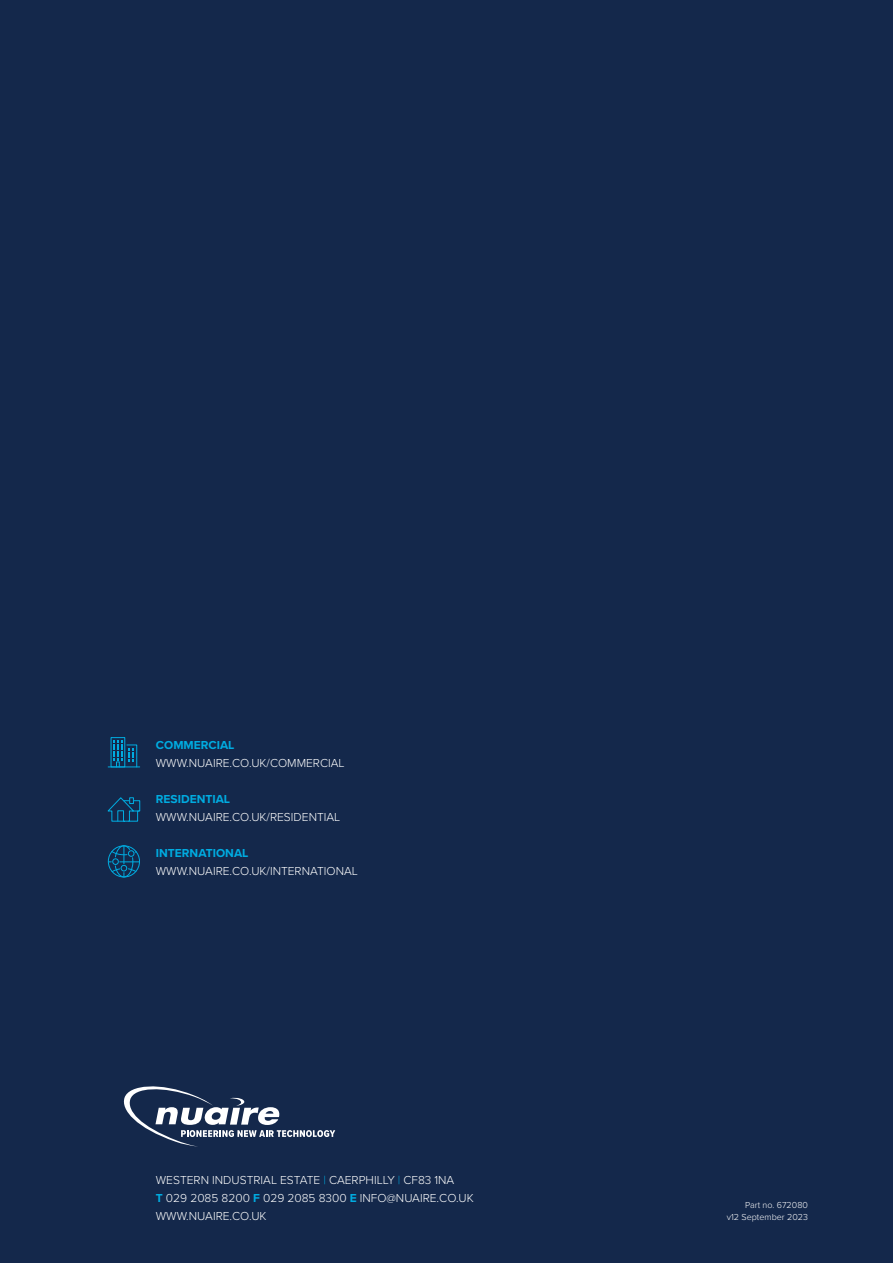
<style>
.page{position:relative;width:893px;height:1263px;background:#14284b}
.page>*{position:absolute;margin:0;border:0;box-sizing:border-box;transform-origin:0 0}
.t1{font:300 12px "Proxima Nova";color:#fff}
.t2{font:700 12px "Proxima Nova";color:#00ace1}
.t3{font:300 9px/12px "Proxima Nova";color:#fff;text-align:right}
.s1{color:#00ace1}
.s2{font-weight:700;color:#00ace1}
</style>
<div class="page">
<svg style="left:123px;top:1086px;width:212px;height:61px"></svg>
<div style="left:111px;top:737px;width:14px;height:30px;border:1px solid #00ace1"></div>
<hr style="left:108px;top:766px;width:32px;height:1px;background:#00ace1">
<svg style="left:113px;top:741px;width:25px;height:26px"></svg>
<div style="left:108px;top:845px;width:32px;height:32px;border:1px solid #00ace1;border-radius:50%"></div>
<svg style="left:109px;top:845px;width:31px;height:33px"></svg>
<svg style="left:107px;top:797px;width:33px;height:25px"></svg>
<p class="t2" style="left:156px;top:736px;width:80px">COMMERCIAL</p>
<p class="t1" style="left:156px;top:754px;width:190px">WWW.NUAIRE.CO.UK/COMMERCIAL</p>
<p class="t2" style="left:156px;top:790px;width:76px">RESIDENTIAL</p>
<p class="t1" style="left:156px;top:808px;width:186px">WWW.NUAIRE.CO.UK/RESIDENTIAL</p>
<p class="t2" style="left:156px;top:844px;width:94px">INTERNATIONAL</p>
<p class="t1" style="left:156px;top:862px;width:203px">WWW.NUAIRE.CO.UK/INTERNATIONAL</p>
<p class="t1" style="left:156px;top:1171px;width:300px">WESTERN INDUSTRIAL ESTATE <span class="s1">|</span> CAERPHILLY <span class="s1">|</span> CF83 1NA</p>
<p class="t1" style="left:156px;top:1189px;width:319px"><span class="s2">T</span> 029 2085 8200 <span class="s2">F</span> 029 2085 8300 <span class="s2">E</span> INFO@NUAIRE.CO.UK</p>
<p class="t1" style="left:156px;top:1207px;width:112px">WWW.NUAIRE.CO.UK</p>
<p class="t3" style="left:727px;top:1199px;width:83px">Part no. 672080<br>v12 September 2023</p>
</div>
